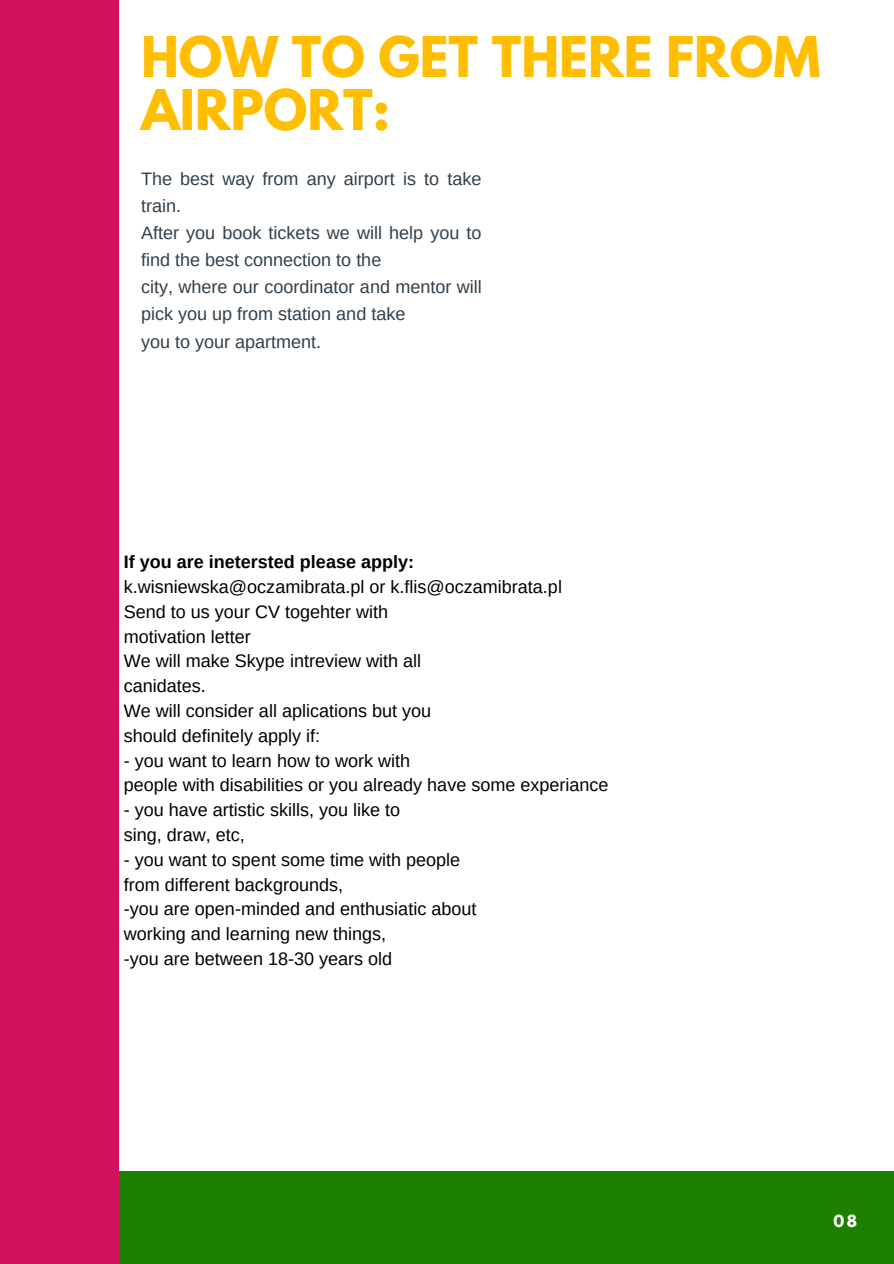
<style>
.page{position:relative;width:894px;height:1264px;background:#fff}
.page>*{position:absolute;margin:0;border:0;box-sizing:border-box;transform-origin:0 0}
.t1{font:700 49.65px/52.9px "League Spartan";color:#ffbe00}
.t2{font:18px/24.8px "Arimo";color:#000}
.t3{font:18px/27px "Arimo";color:#303f4b}
.t4{font:700 18px "Arimo";color:#000}
.t5{font:700 14.85px "League Spartan";color:#fff}
</style>
<div class="page">
<div style="left:0;top:1171px;width:893px;height:92px;background:#1d8000"></div>
<div style="left:0;top:0;width:119px;height:1263px;background:#d4115d"></div>
<h1 class="t1" style="left:141px;top:36px;width:680px">HOW TO GET THERE FROM<br>AIRPORT:</h1>
<p class="t3" style="left:141px;top:165px;width:342px">The best way from any airport is to take train.<br>After you book tickets we will help you to find the best connection to the<br>city, where our coordinator and mentor will pick you up from station and take<br>you to your apartment.</p>
<p class="t4" style="left:124px;top:552px;width:292px">If you are inetersted please apply:</p>
<p class="t2" style="left:124px;top:574px;width:439px">k.wisniewska@oczamibrata.pl or k.flis@oczamibrata.pl<br>Send to us your CV togehter with<br>motivation letter<br>We will make Skype intreview with all<br>canidates.<br>We will consider all aplications but you<br>should definitely apply if:</p>
<p class="t2" style="left:124px;top:748px;width:486px">- you want to learn how to work with<br>people with disabilities or you already have some experiance</p>
<p class="t2" style="left:124px;top:797px;width:278px">- you have artistic skills, you like to sing, draw, etc,</p>
<p class="t2" style="left:124px;top:847px;width:354px">- you want to spent some time with people from different backgrounds,<br>-you are open-minded and enthusiatic about working and learning new things,<br>-you are between 18-30 years old</p>
<p class="t5" style="left:833px;top:1213px;width:25px">08</p>
</div>
